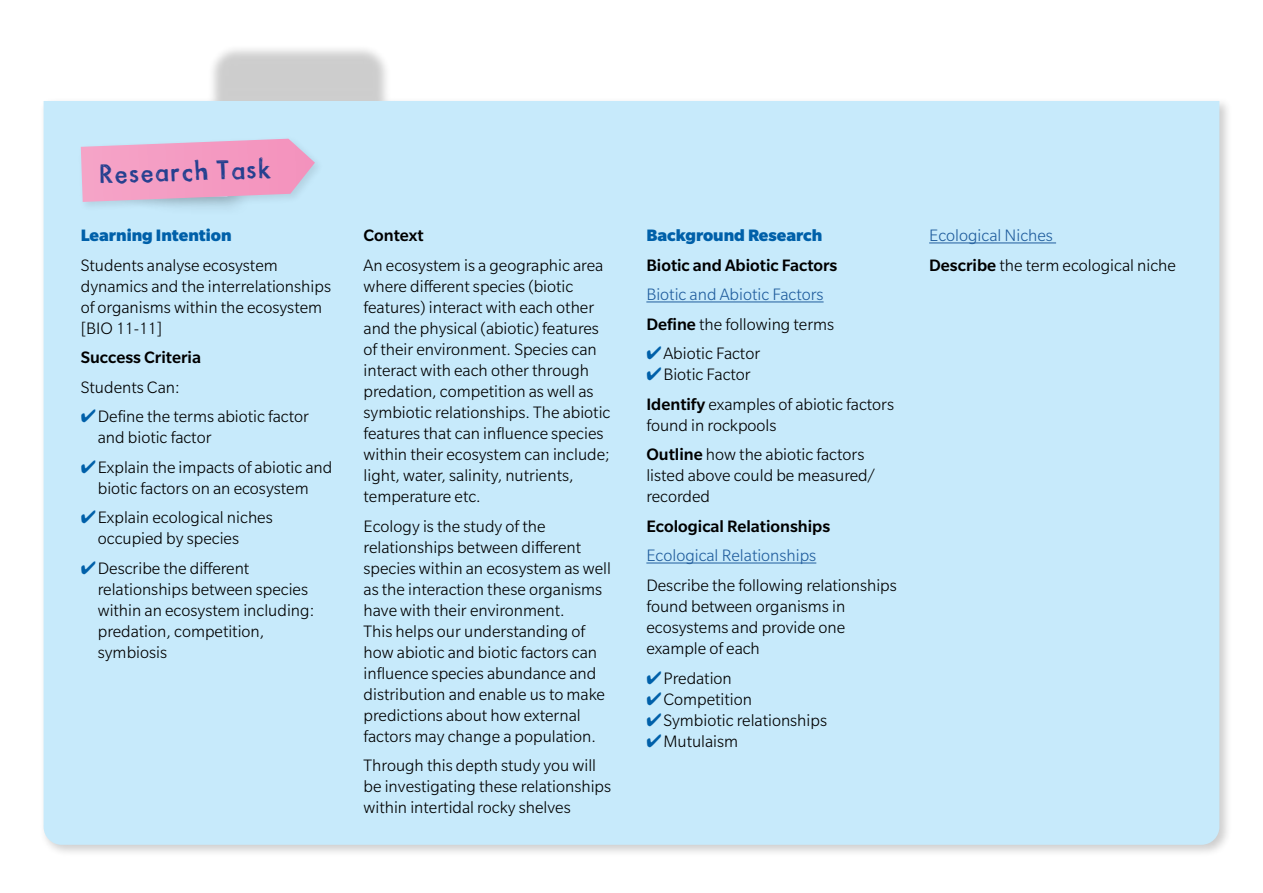
<style>
.page{position:relative;width:1263px;height:893px;background:#fff}
.page>*{position:absolute;margin:0;border:0;box-sizing:border-box;transform-origin:0 0}
.t1{font:25.2px "Itsa Sketch";color:#25408f}
.t2{font:300 18px/21px "Slate Std";color:#000}
.t3{font:300 18px/29.5px "Slate Std";color:#215e9e}
.t4{font:500 18px "Slate Std";color:#000}
.t5{font:900 18px "Slate Std";color:#0060a9}
.s1{color:#0060a9}
.s2{font-weight:500;color:#000}
.s3{color:#000}
.s4{font-weight:500}
.s5{color:#215e9e}
</style>
<div class="page">
<div style="left:40px;top:44px;width:1192px;height:813px;background:#000;opacity:.2"></div>
<div style="left:44px;top:101px;width:1175px;height:744px;background:#c7eafb"></div>
<div style="left:77px;top:139px;width:175px;height:78px;background:#c7eafb"></div>
<div style="left:78px;top:136px;width:247px;height:77px;background:#000;opacity:.1"></div>
<svg style="left:81px;top:139px;width:234px;height:63px;background:#eaa7ca"></svg>
<hr style="left:646px;top:302px;width:178px;height:1px;background:#215e9e">
<hr style="left:646px;top:563px;width:170px;height:1px;background:#215e9e">
<hr style="left:929px;top:243px;width:127px;height:1px;background:#215e9e">
<h1 class="t1" style="left:98px;top:162px;width:176px;rotate:-2deg">Research Task</h1>
<p class="t5" style="left:81px;top:226px;width:152px">Learning Intention</p>
<p class="t2" style="left:81px;top:255px;width:252px">Students analyse ecosystem dynamics and the interrelationships of organisms within the ecosystem [BIO 11-11]</p>
<p class="t4" style="left:81px;top:348px;width:122px">Success Criteria</p>
<p class="t2" style="left:81px;top:377px;width:100px">Students Can:</p>
<p class="t2" style="left:98px;top:406px;width:213px;text-indent:-17px"><span class="s1">✔</span>Define the terms abiotic factor and biotic factor</p>
<p class="t2" style="left:81px;top:457px;width:253px;text-align:center"><span class="s1">✔</span>Explain the impacts of abiotic and biotic factors on an ecosystem</p>
<p class="t2" style="left:98px;top:507px;width:176px;text-indent:-17px"><span class="s1">✔</span>Explain ecological niches occupied by species</p>
<p class="t2" style="left:98px;top:558px;width:218px;text-indent:-17px"><span class="s1">✔</span>Describe the different relationships between species within an ecosystem including: predation, competition, symbiosis</p>
<p class="t4" style="left:364px;top:226px;width:62px">Context</p>
<p class="t2" style="left:364px;top:255px;width:248px">An ecosystem is a geographic area where different species (biotic features) interact with each other and the physical (abiotic) features of their environment. Species can interact with each other through predation, competition as well as symbiotic relationships. The abiotic features that can influence species within their ecosystem can include; light, water, salinity, nutrients, temperature etc.</p>
<p class="t2" style="left:364px;top:515px;width:249px">Ecology is the study of the relationships between different species within an ecosystem as well as the interaction these organisms have with their environment.<br>This helps our understanding of how abiotic and biotic factors can influence species abundance and distribution and enable us to make predictions about how external factors may change a population.</p>
<p class="t2" style="left:364px;top:755px;width:249px">Through this depth study you will be investigating these relationships within intertidal rocky shelves</p>
<p class="t5" style="left:646px;top:226px;width:177px">Background Research</p>
<p class="t4" style="left:646px;top:256px;width:193px">Biotic and Abiotic Factors</p>
<p class="t3" style="left:646px;top:280px;width:189px">Biotic and Abiotic Factors<br><span class="s2">Define</span> <span class="s3">the following terms</span></p>
<p class="t2" style="left:646px;top:343px;width:115px"><span class="s1">✔</span>Abiotic Factor</p>
<p class="t2" style="left:646px;top:360px;width:249px;line-height:29.5px"><span class="s1">✔</span>Biotic Factor<br><span class="s4">Identify</span> examples of abiotic factors</p>
<p class="t2" style="left:646px;top:410px;width:219px;line-height:29.5px">found in rockpools<br><span class="s4">Outline</span> how the abiotic factors</p>
<p class="t2" style="left:646px;top:465px;width:230px">listed above could be measured/ recorded</p>
<p class="t4" style="left:646px;top:517px;width:185px">Ecological Relationships</p>
<p class="t3" style="left:646px;top:541px;width:171px">Ecological Relationships</p>
<p class="t2" style="left:646px;top:575px;width:252px">Describe the following relationships found between organisms in ecosystems and provide one example of each</p>
<p class="t2" style="left:646px;top:667px;width:87px"><span class="s1">✔</span>Predation</p>
<p class="t2" style="left:646px;top:688px;width:107px"><span class="s1">✔</span>Competition</p>
<p class="t2" style="left:646px;top:709px;width:182px"><span class="s1">✔</span>Symbiotic relationships</p>
<p class="t2" style="left:646px;top:730px;width:93px"><span class="s1">✔</span>Mutulaism</p>
<p class="t2" style="left:929px;top:221px;width:248px;line-height:29.5px"><span class="s5">Ecological Niches<br></span><span class="s4">Describe</span> the term ecological niche</p>
</div>
